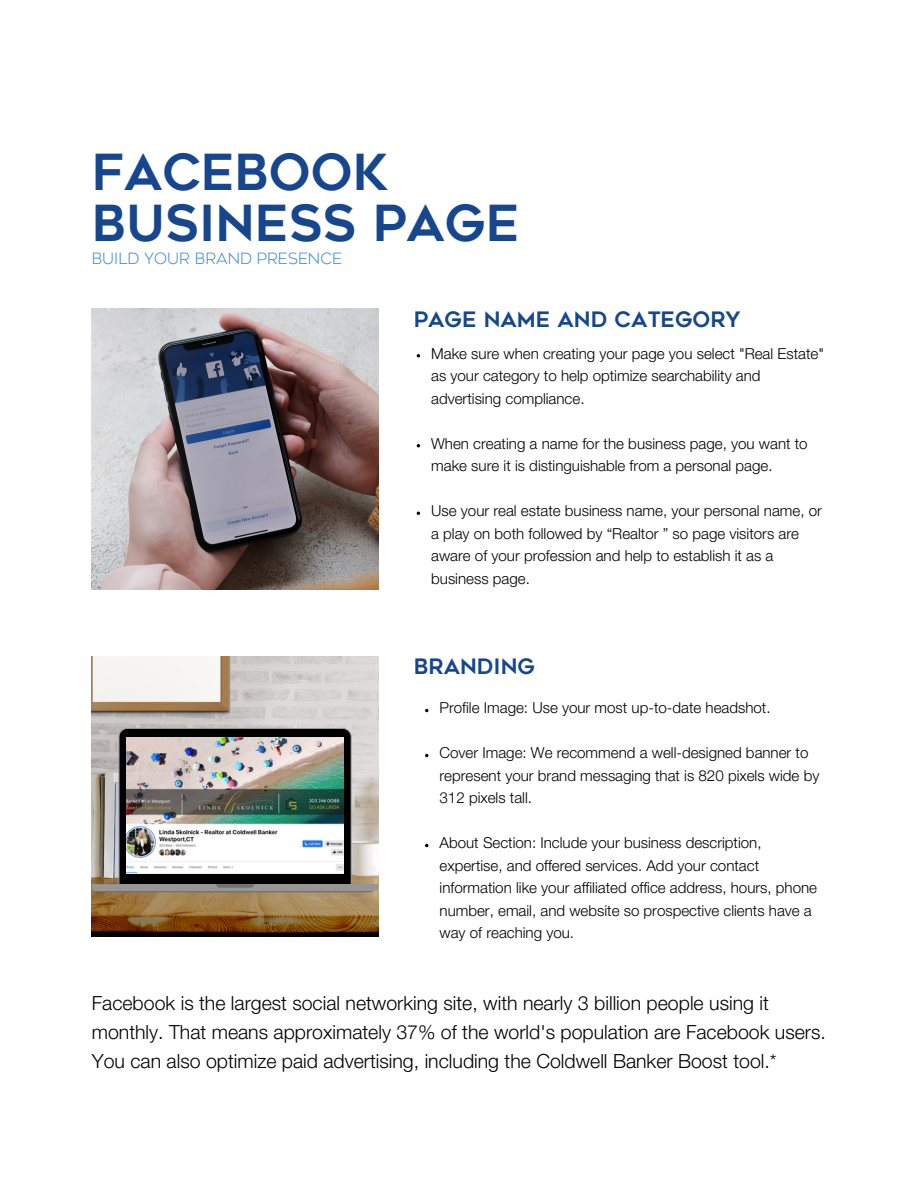
<style>
.page{position:relative;width:918px;height:1188px;background:#fff}
.page>*{position:absolute;margin:0;border:0;box-sizing:border-box;transform-origin:0 0}
.t1{font:49.5px/50.7px "Geometos";color:#16478e}
.t2{font:21.15px "Geometos";color:#16478e}
.t3{font:300 19.5px/29.2px "Helvetica Neue LT Std";color:#000}
.t4{font:300 15.45px "Geometos Neue";color:#418fde}
.t5{font:300 15.15px/22.5px "Helvetica Neue LT Std";color:#000}
</style>
<div class="page">
<img style="left:92px;top:309px;width:287px;height:280px">
<img style="left:92px;top:657px;width:287px;height:280px">
<svg style="left:92px;top:728px;width:286px;height:163px;background:#c0b9b2"></svg>
<svg style="left:98px;top:729px;width:274px;height:163px;background:#6c6966"></svg>
<img style="left:126px;top:738px;width:218px;height:136px">
<p class="t1" style="left:92px;top:152px;width:429px">FACEBOOK<br>BUSINESS PAGE</p>
<p class="t4" style="left:92px;top:250px;width:252px">BUILD YOUR BRAND PRESENCE</p>
<p class="t2" style="left:414px;top:311px;width:328px">PAGE NAME AND CATEGORY</p>
<p class="t5" style="left:431px;top:344px;width:394px">Make sure when creating your page you select "Real Estate" as your category to help optimize searchability and advertising compliance.</p>
<p class="t5" style="left:431px;top:434px;width:378px">When creating a name for the business page, you want to make sure it is distinguishable from a personal page.</p>
<p class="t5" style="left:431px;top:502px;width:392px">Use your real estate business name, your personal name, or a play on both followed by “Realtor ” so page visitors are aware of your profession and help to establish it as a business page.</p>
<p class="t2" style="left:414px;top:658px;width:123px">BRANDING</p>
<p class="t5" style="left:440px;top:699px;width:333px">Profile Image: Use your most up-to-date headshot.</p>
<p class="t5" style="left:440px;top:744px;width:381px">Cover Image: We recommend a well-designed banner to represent your brand messaging that is 820 pixels wide by<br>312 pixels tall.</p>
<p class="t5" style="left:440px;top:834px;width:379px">About Section: Include your business description, expertise, and offered services. Add your contact information like your affiliated office address, hours, phone number, email, and website so prospective clients have a way of reaching you.</p>
<p class="t3" style="left:92px;top:991px;width:736px">Facebook is the largest social networking site, with nearly 3 billion people using it monthly. That means approximately 37% of the world's population are Facebook users.<br>You can also optimize paid advertising, including the Coldwell Banker Boost tool.*</p>
</div>
